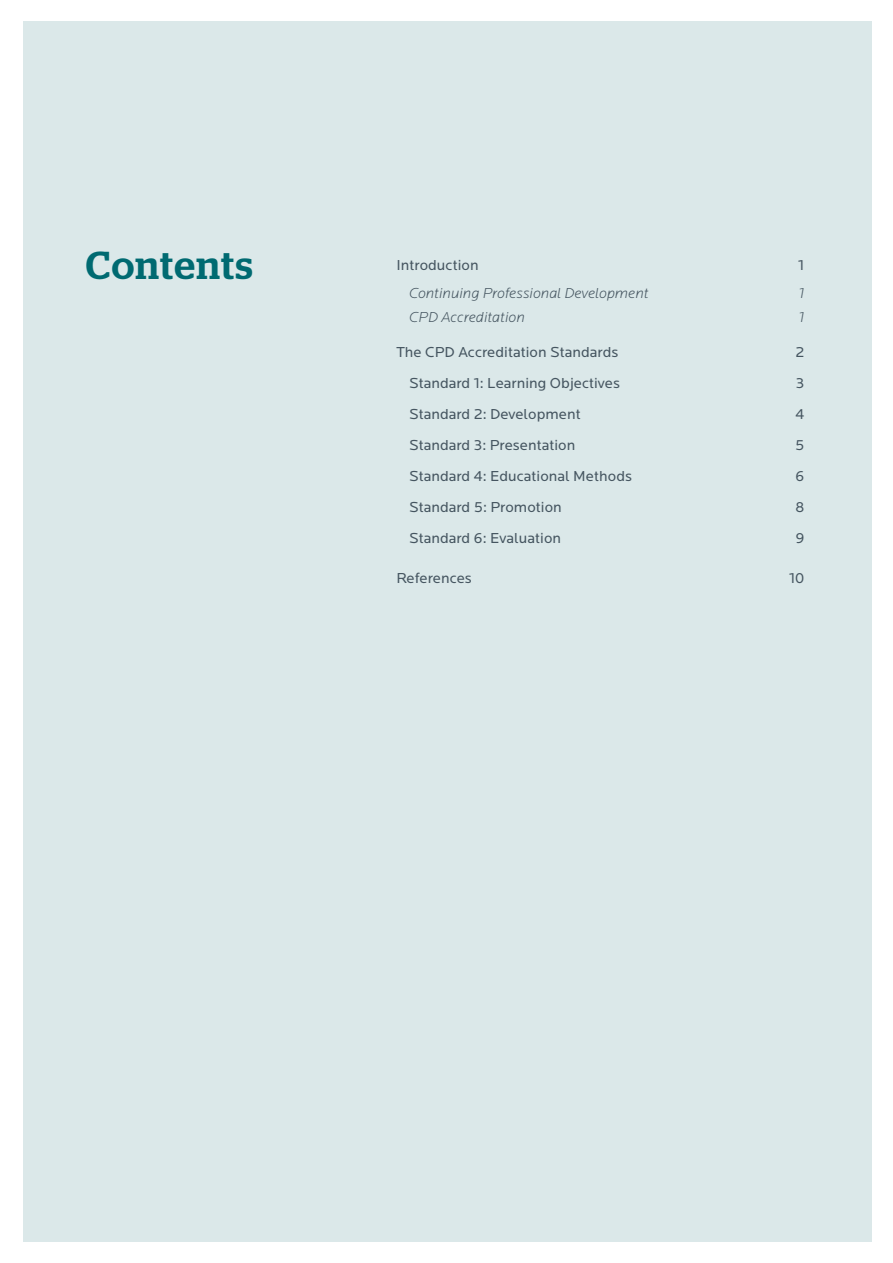
<style>
.page{position:relative;width:893px;height:1263px;background:#fff}
.page>*{position:absolute;margin:0;border:0;box-sizing:border-box;transform-origin:0 0}
.t1{font:500 38.85px "Stag";letter-spacing:.035em;color:#006a71}
.t2{font:15px "Locator";letter-spacing:.005em;color:#455560}
.t3{font:italic 300 15px "Locator";letter-spacing:.005em;color:#455560}
</style>
<div class="page">
<div style="left:23px;top:21px;width:849px;height:1220px;background:#dbe8e9"></div>
<h1 class="t1" style="left:86px;top:243px;width:168px">Contents</h1>
<p class="t2" style="left:396px;top:257px;width:84px">Introduction</p>
<p class="t2" style="left:798px;top:257px;width:8px">1</p>
<p class="t3" style="left:409px;top:285px;width:241px">Continuing Professional Development</p>
<p class="t3" style="left:798px;top:285px;width:7px">1</p>
<p class="t3" style="left:409px;top:309px;width:117px">CPD Accreditation</p>
<p class="t3" style="left:798px;top:309px;width:7px">1</p>
<p class="t2" style="left:396px;top:344px;width:224px">The CPD Accreditation Standards</p>
<p class="t2" style="left:795px;top:344px;width:10px">2</p>
<p class="t2" style="left:409px;top:375px;width:212px">Standard 1: Learning Objectives</p>
<p class="t2" style="left:796px;top:375px;width:10px">3</p>
<p class="t2" style="left:409px;top:406px;width:173px">Standard 2: Development</p>
<p class="t2" style="left:795px;top:406px;width:10px">4</p>
<p class="t2" style="left:409px;top:437px;width:168px">Standard 3: Presentation</p>
<p class="t2" style="left:795px;top:437px;width:11px">5</p>
<p class="t2" style="left:409px;top:468px;width:224px">Standard 4: Educational Methods</p>
<p class="t2" style="left:795px;top:468px;width:10px">6</p>
<p class="t2" style="left:409px;top:499px;width:154px">Standard 5: Promotion</p>
<p class="t2" style="left:795px;top:499px;width:10px">8</p>
<p class="t2" style="left:409px;top:530px;width:154px">Standard 6: Evaluation</p>
<p class="t2" style="left:795px;top:530px;width:10px">9</p>
<p class="t2" style="left:396px;top:569px;width:77px">References</p>
<p class="t2" style="left:789px;top:569px;width:17px">10</p>
</div>
